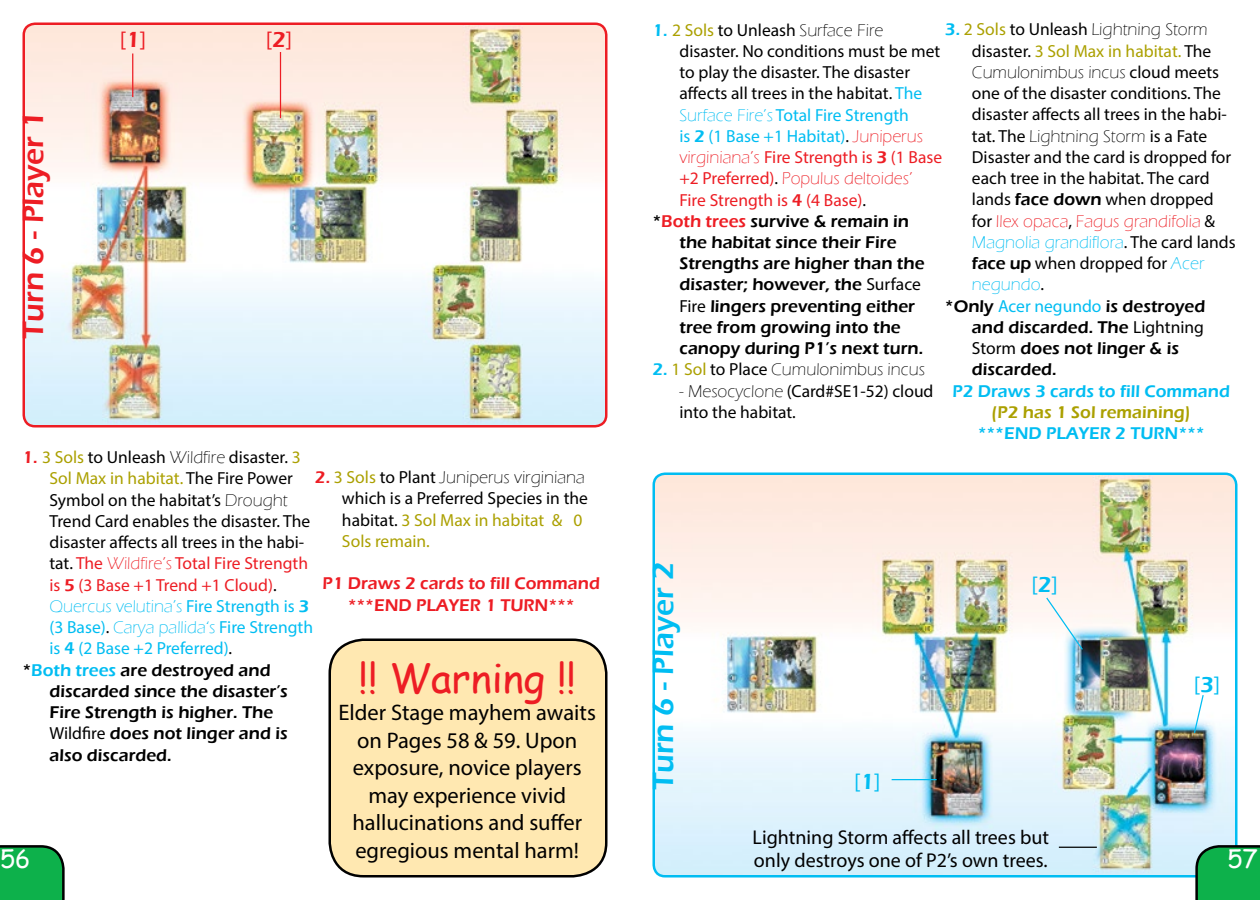
<style>
.page{position:relative;width:1260px;height:900px;background:#fff}
.page>*{position:absolute;margin:0;border:0;box-sizing:border-box;transform-origin:0 0}
.t1{font:40px "Comic Sans MS";color:#ed1d24}
.t2{font:600 30px "Eras ITC";color:#ed1d24}
.t3{font:600 30px "Eras ITC";color:#00bdf2}
.t4{font:25px "Comic Sans MS";color:#fff}
.t5{font:22.5px/27.5px "Myriad Pro";color:#000;text-align:center}
.t6{font:22.5px "Myriad Pro";color:#00bdf2}
.t7{font:22.5px "Myriad Pro";color:#ed1d24}
.t8{font:20px/22.5px "Myriad Pro";color:#000}
.t9{font:17.5px/21.2px "Myriad Pro";color:#000}
.t10{font:600 17.5px/21.2px "Eras ITC";color:#000}
.t11{font:300 17.5px "Eras ITC";color:#000}
.t12{font:300 17.5px/21.2px "Eras ITC";color:#ed1d24}
.t13{font:17.5px/21.2px "Myriad Pro";color:#00bdf2}
.t14{font:600 17.5px/21.2px "Eras ITC";color:#ed1d24;text-align:center}
.t15{font:600 17.5px "Eras ITC";color:#00bdf2}
.t16{font:300 17.5px "Eras ITC";color:#00bdf2}
.t17{font:17.5px "Myriad Pro";color:#aba000}
.t18{font:17.5px "Myriad Pro";color:#ed1d24}
.t19{font:600 17.5px "Eras ITC";color:#aba000}
.s1{font-family:"Eras ITC";font-weight:600}
.s2{font-weight:600;color:#00bdf2}
.s3{font-family:"Myriad Pro";font-weight:400;color:#aba000}
.s4{font-family:"Myriad Pro";font-weight:400}
.s5{color:#000}
.s6{font-family:"Eras ITC";font-weight:300}
.s7{font-family:"Myriad Pro";font-weight:400;color:#000}
.s8{color:#00bdf2}
.s9{font-family:"Eras ITC";font-weight:300;color:#00bdf2}
.s10{font-family:"Myriad Pro";font-weight:400;color:#00bdf2}
.s11{font-family:"Eras ITC";font-weight:600;color:#00bdf2}
.s12{font-family:"Eras ITC";font-weight:300;color:#ed1d24}
.s13{color:#ed1d24}
.s14{font-family:"Eras ITC";font-weight:600;color:#ed1d24}
.s15{color:#aba000}
.s16{font-weight:600}
.s17{font-weight:600;color:#ed1d24}
</style>
<div class="page">
<img style="left:655px;top:475px;width:580px;height:400px">
<div style="left:652px;top:472px;width:586px;height:406px;border:2px solid #00bdf2;border-radius:11px"></div>
<svg style="left:0;top:845px;width:65px;height:55px"></svg>
<svg style="left:1195px;top:845px;width:65px;height:55px"></svg>
<hr style="left:892px;top:779px;width:45px;height:1px;background:#00bdf2">
<img style="left:25px;top:25px;width:580px;height:400px">
<div style="left:22px;top:22px;width:586px;height:406px;border:2px solid #ed1d24;border-radius:11px"></div>
<hr style="left:1059px;top:847px;width:38px;height:1px;background:#000">
<hr style="left:132px;top:53px;width:1px;height:44px;background:#ed1d24">
<hr style="left:280px;top:52px;width:1px;height:66px;background:#ed1d24">
<svg style="left:1193px;top:694px;width:12px;height:40px"></svg>
<svg style="left:1045px;top:596px;width:39px;height:55px"></svg>
<div style="left:330px;top:640px;width:276px;height:236px;background:#ffe8b1;border-radius:34px"></div>
<div style="left:328px;top:639px;width:279px;height:239px;border:2px solid #000;border-radius:34px"></div>
<h2 class="t2" style="left:16px;top:339px;width:230px;rotate:-90deg">Turn 6 - Player 1</h2>
<p class="t7" style="left:120px;top:25px;width:28px">[<span class="s1">1</span>]</p>
<p class="t7" style="left:266px;top:25px;width:28px">[<span class="s1">2</span>]</p>
<p class="t11" style="left:945px;top:20px;width:264px"><span class="s2">3.</span> <span class="s3">2 Sols</span> <span class="s4">to Unleash</span> Lightning Storm</p>
<p class="t17" style="left:972px;top:40px;width:241px"><span class="s5">disaster.</span> 3 Sol Max in habitat. <span class="s5">The</span></p>
<p class="t11" style="left:972px;top:62px;width:249px">Cumulonimbus incus <span class="s4">cloud meets</span></p>
<p class="t9" style="left:972px;top:82px;width:261px">one of the disaster conditions. The disaster affects all trees in the habi&shy;tat. The <span class="s6">Lightning Storm</span> is a Fate Disaster and the card is dropped for each tree in the habitat. The card lands <span class="s1">face down</span> when dropped</p>
<p class="t12" style="left:972px;top:210px;width:265px"><span class="s7">for</span> Ilex opaca<span class="s7">,</span> Fagus grandifolia <span class="s7">&amp;<br></span><span class="s8">Magnolia grandiflora</span><span class="s7">. The card lands</span></p>
<p class="t9" style="left:972px;top:252px;width:234px"><span class="s1">face up</span> when dropped for <span class="s9">Acer</span></p>
<p class="t16" style="left:972px;top:275px;width:74px">negundo<span class="s7">.</span></p>
<p class="t10" style="left:945px;top:295px;width:262px">*Only <span class="s10">Acer negundo</span> is destroyed</p>
<p class="t10" style="left:972px;top:317px;width:233px">and discarded. The <span class="s4">Lightning</span></p>
<p class="t10" style="left:972px;top:338px;width:209px"><span class="s4">Storm</span> does not linger &amp; is</p>
<p class="t10" style="left:972px;top:359px;width:86px">discarded.</p>
<p class="t15" style="left:953px;top:381px;width:279px">P2 Draws 3 cards to fill Command</p>
<p class="t19" style="left:992px;top:402px;width:201px">(P2 has 1 Sol remaining)</p>
<p class="t15" style="left:978px;top:423px;width:228px">***END PLAYER 2 TURN***</p>
<p class="t11" style="left:652px;top:20px;width:232px"><span class="s2">1.</span> <span class="s3">2 Sols</span> <span class="s4">to Unleash</span> Surface Fire</p>
<p class="t9" style="left:680px;top:40px;width:264px">disaster. No conditions must be met to play the disaster. The disaster affects all trees in the habitat. <span class="s8">The </span><span class="s9">Surface Fire’s</span> <span class="s8">Total Fire Strength<br>is</span> <span class="s11">2</span> <span class="s8">(1 Base +1 Habitat)</span>. <span class="s12">Juniperus virginiana’s</span> <span class="s13">Fire Strength is</span> <span class="s14">3</span> <span class="s13">(1 Base</span></p>
<p class="t12" style="left:680px;top:168px;width:234px"><span class="s4">+2 Preferred)</span><span class="s7">.</span> Populus deltoides’</p>
<p class="t18" style="left:680px;top:189px;width:188px">Fire Strength is <span class="s1">4</span> (4 Base)<span class="s5">.</span></p>
<p class="t10" style="left:680px;top:210px;width:247px;text-indent:-27px">*<span class="s13">Both trees</span> survive &amp; remain in the habitat since their Fire<br>Strengths are higher than the disaster; however, the <span class="s4">Surface<br>Fire</span> lingers preventing either tree from growing into the canopy during P1’s next turn.</p>
<p class="t11" style="left:652px;top:360px;width:274px"><span class="s2">2.</span> <span class="s3">1 Sol</span> <span class="s4">to Place</span> Cumulonimbus incus</p>
<p class="t9" style="left:680px;top:380px;width:256px"><span class="s6">- Mesocyclone</span> (Card#SE1-52) cloud into the habitat.</p>
<p class="t9" style="left:50px;top:446px;width:262px;text-indent:-27px"><span class="s14">1.</span> <span class="s15">3 Sols</span> to Unleash <span class="s6">Wildfire</span> disaster. <span class="s15">3<br>Sol Max in habitat.</span> The Fire Power Symbol on the habitat’s <span class="s6">Drought </span>Trend Card enables the disaster. The disaster affects all trees in the habi&shy;tat. <span class="s13">The</span> <span class="s12">Wildfire’s</span> <span class="s13">Total Fire Strength is</span> <span class="s14">5</span> <span class="s13">(3 Base +1 Trend +1 Cloud)</span>.</p>
<p class="t16" style="left:50px;top:596px;width:261px">Quercus velutina’s <span class="s4">Fire Strength is</span> <span class="s16">3</span></p>
<p class="t13" style="left:50px;top:616px;width:265px">(3 Base)<span class="s5">.</span> <span class="s6">Carya pallida‘s</span> Fire Strength is <span class="s1">4</span> (2 Base +2 Preferred)<span class="s5">.</span></p>
<p class="t10" style="left:50px;top:659px;width:240px;text-indent:-27px">*<span class="s8">Both trees</span> are destroyed and discarded since the disaster’s<br>Fire Strength is higher. The<br><span class="s4">Wildfire</span> does not linger and is also discarded.</p>
<p class="t11" style="left:315px;top:468px;width:271px"><span class="s17">2.</span> <span class="s3">3 Sols</span> <span class="s4">to Plant</span> Juniperus virginiana</p>
<p class="t9" style="left:342px;top:488px;width:247px">which is a Preferred Species in the habitat. <span class="s15">3 Sol Max in habitat &amp; 0<br>Sols remain.</span></p>
<p class="t14" style="left:323px;top:573px;width:279px">P1 Draws 2 cards to fill Command ***END PLAYER 1 TURN***</p>
<h2 class="t3" style="left:646px;top:790px;width:230px;rotate:-90deg">Turn 6 - Player 2</h2>
<p class="t6" style="left:1032px;top:571px;width:28px">[<span class="s1">2</span>]</p>
<h1 class="t1" style="left:358px;top:649px;width:219px">!! Warning !!</h1>
<p class="t5" style="left:339px;top:699px;width:259px">Elder Stage mayhem awaits on Pages 58 &amp; 59. Upon exposure, novice players may experience vivid hallucinations and suffer egregious mental harm!</p>
<p class="t6" style="left:1194px;top:670px;width:28px">[<span class="s1">3</span>]</p>
<p class="t6" style="left:854px;top:768px;width:28px">[<span class="s1">1</span>]</p>
<p class="t8" style="left:753px;top:826px;width:298px">Lightning Storm affects all trees but only destroys one of P2’s own trees.</p>
<h3 class="t4" style="left:0;top:840px;width:32px">56</h3>
<h3 class="t4" style="left:1227px;top:840px;width:32px">57</h3>
</div>
